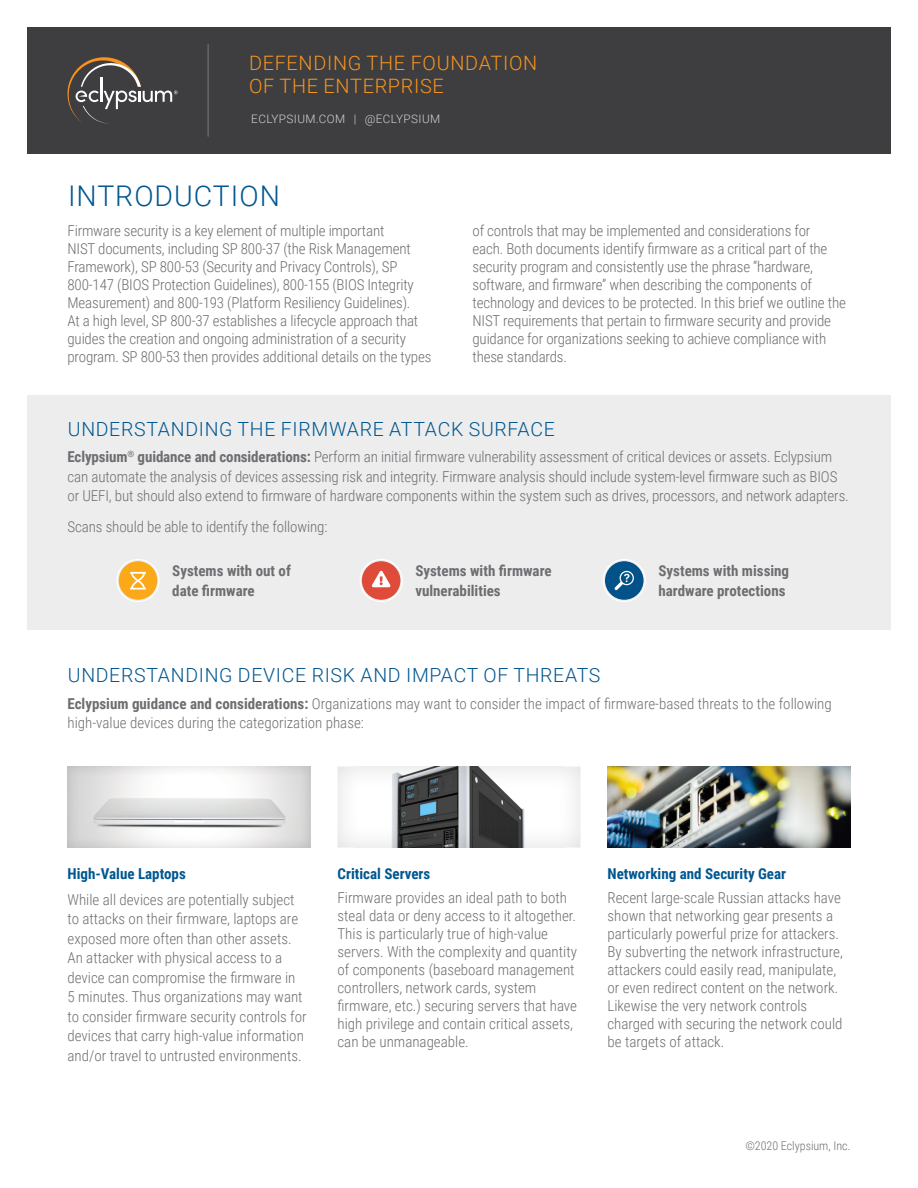
<style>
.page{position:relative;width:918px;height:1188px;background:#fff}
.page>*{position:absolute;margin:0;border:0;box-sizing:border-box;transform-origin:0 0}
.t1{font:300 28.5px "Roboto";letter-spacing:.035em;color:#005790}
.t2{font:300 19.8px/23.1px "Roboto";letter-spacing:.035em;color:#f7941e}
.t3{font:300 19.5px "Roboto";letter-spacing:.035em;color:#005790}
.t4{font:300 15px/18px "Roboto Condensed";letter-spacing:-.01em;color:#6d6e71}
.t5{font:700 15px/19.5px "Roboto Condensed";color:#6d6e71}
.t6{font:700 15px "Roboto Condensed";color:#005790}
.t7{font:300 12px "Roboto Condensed";color:#6d6e71}
.t8{font:300 11.7px "Roboto";letter-spacing:.035em;color:#d1d3d4}
.s1{font-weight:700}
</style>
<div class="page">
<div style="left:27px;top:395px;width:864px;height:235px;background:#ededee"></div>
<div style="left:119px;top:561px;width:38px;height:39px;background:#fba919;border-radius:50%"></div>
<svg style="left:130px;top:572px;width:16px;height:18px"></svg>
<div style="left:116px;top:559px;width:44px;height:43px;border:1px solid #fff;border-radius:50%"></div>
<div style="left:362px;top:561px;width:38px;height:39px;background:#de4b38;border-radius:50%"></div>
<svg style="left:372px;top:571px;width:18px;height:16px"></svg>
<div style="left:360px;top:559px;width:43px;height:43px;border:1px solid #fff;border-radius:50%"></div>
<div style="left:605px;top:561px;width:39px;height:39px;background:#02528a;border-radius:50%"></div>
<svg style="left:614px;top:571px;width:20px;height:19px"></svg>
<div style="left:603px;top:559px;width:43px;height:43px;border:1px solid #fff;border-radius:50%"></div>
<div style="left:54px;top:755px;width:270px;height:93px;background:#231f20;opacity:.15"></div>
<div style="left:594px;top:755px;width:270px;height:93px;background:#231f20;opacity:.15"></div>
<div style="left:324px;top:755px;width:270px;height:93px;background:#231f20;opacity:.15"></div>
<div style="left:27px;top:27px;width:864px;height:127px;background:#3e3d3f"></div>
<svg style="left:68px;top:57px;width:110px;height:67px"></svg>
<hr style="left:207px;top:44px;width:2px;height:93px;background:#6d6e71">
<h2 class="t2" style="left:249px;top:51px;width:290px">DEFENDING THE FOUNDATION<br>OF THE ENTERPRISE</h2>
<p class="t8" style="left:251px;top:111px;width:190px">ECLYPSIUM.COM | @ECLYPSIUM</p>
<h1 class="t1" style="left:68px;top:176px;width:213px">INTRODUCTION</h1>
<p class="t4" style="left:68px;top:221px;width:365px">Firmware security is a key element of multiple important<br>NIST documents, including SP 800-37 (the Risk Management Framework), SP 800-53 (Security and Privacy Controls), SP 800-147 (BIOS Protection Guidelines), 800-155 (BIOS Integrity Measurement) and 800-193 (Platform Resiliency Guidelines).<br>At a high level, SP 800-37 establishes a lifecycle approach that guides the creation and ongoing administration of a security program. SP 800-53 then provides additional details on the types</p>
<p class="t4" style="left:472px;top:221px;width:375px">of controls that may be implemented and considerations for<br>each. Both documents identify firmware as a critical part of the security program and consistently use the phrase “hardware, software, and firmware” when describing the components of technology and devices to be protected. In this brief we outline the NIST requirements that pertain to firmware security and provide guidance for organizations seeking to achieve compliance with these standards.</p>
<h3 class="t3" style="left:68px;top:415px;width:489px">UNDERSTANDING THE FIRMWARE ATTACK SURFACE</h3>
<p class="t4" style="left:68px;top:446px;width:783px;line-height:19.5px"><span class="s1">Eclypsium</span><sup>®</sup> <span class="s1">guidance and considerations:</span> Perform an initial firmware vulnerability assessment of critical devices or assets. Eclypsium can automate the analysis of devices assessing risk and integrity. Firmware analysis should include system-level firmware such as BIOS or UEFI, but should also extend to firmware of hardware components within the system such as drives, processors, and network adapters.</p>
<p class="t4" style="left:68px;top:517px;width:261px">Scans should be able to identify the following:</p>
<p class="t5" style="left:172px;top:561px;width:120px">Systems with out of date firmware</p>
<p class="t5" style="left:415px;top:561px;width:138px">Systems with firmware vulnerabilities</p>
<p class="t5" style="left:658px;top:561px;width:132px">Systems with missing hardware protections</p>
<h3 class="t3" style="left:68px;top:662px;width:534px">UNDERSTANDING DEVICE RISK AND IMPACT OF THREATS</h3>
<p class="t4" style="left:68px;top:693px;width:766px;line-height:19.5px"><span class="s1">Eclypsium guidance and considerations:</span> Organizations may want to consider the impact of firmware-based threats to the following high-value devices during the categorization phase:</p>
<p class="t6" style="left:68px;top:863px;width:120px">High-Value Laptops</p>
<p class="t4" style="left:68px;top:889px;width:241px;line-height:19.5px">While all devices are potentially subject to attacks on their firmware, laptops are exposed more often than other assets.<br>An attacker with physical access to a device can compromise the firmware in<br>5 minutes. Thus organizations may want to consider firmware security controls for devices that carry high-value information and/or travel to untrusted environments.</p>
<p class="t6" style="left:338px;top:863px;width:94px">Critical Servers</p>
<p class="t4" style="left:338px;top:889px;width:241px">Firmware provides an ideal path to both steal data or deny access to it altogether.<br>This is particularly true of high-value servers. With the complexity and quantity of components (baseboard management controllers, network cards, system firmware, etc.) securing servers that have high privilege and contain critical assets, can be unmanageable.</p>
<p class="t6" style="left:608px;top:863px;width:180px">Networking and Security Gear</p>
<p class="t4" style="left:608px;top:889px;width:237px">Recent large-scale Russian attacks have shown that networking gear presents a particularly powerful prize for attackers.<br>By subverting the network infrastructure, attackers could easily read, manipulate, or even redirect content on the network.<br>Likewise the very network controls charged with securing the network could be targets of attack.</p>
<p class="t7" style="left:745px;top:1138px;width:107px">©2020 Eclypsium, Inc.</p>
</div>
